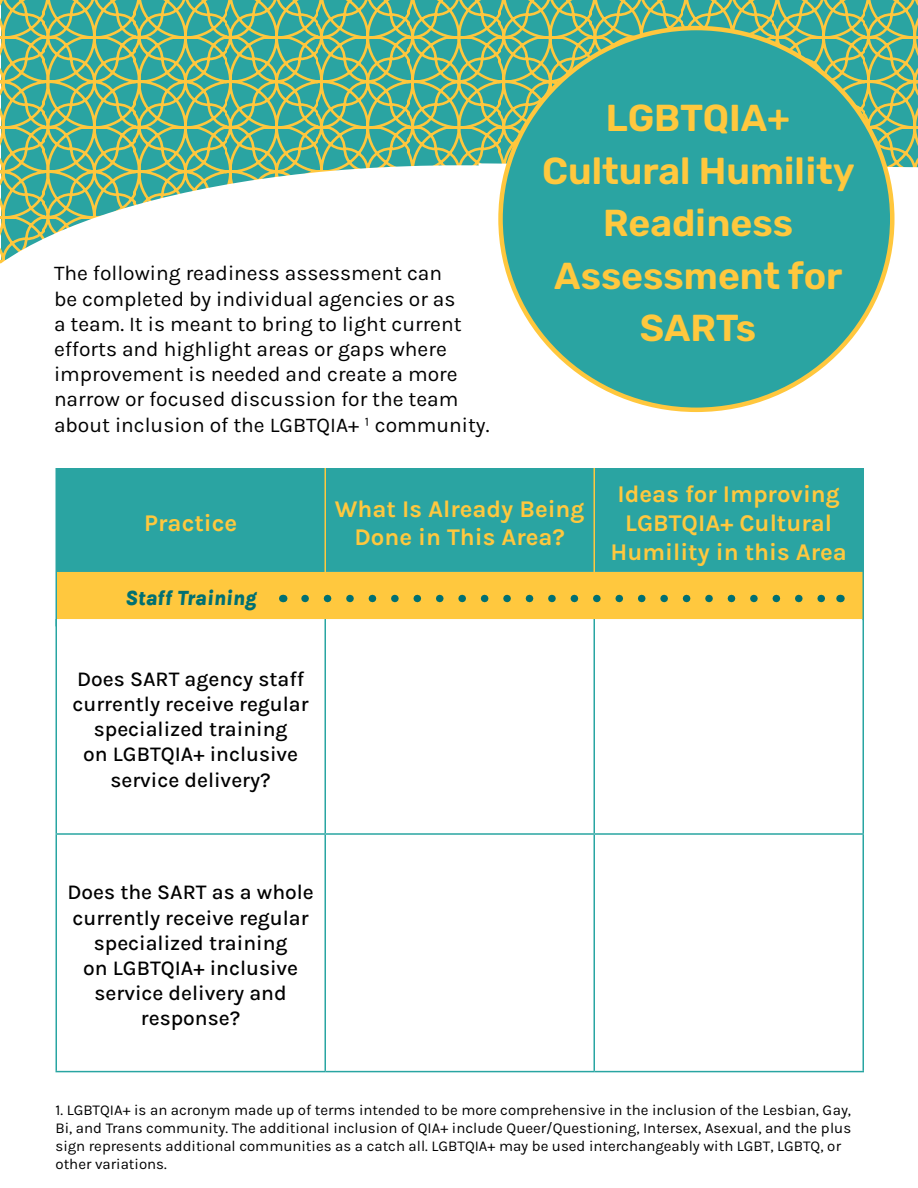
<style>
.page{position:relative;width:918px;height:1188px;background:#fff}
.page>*{position:absolute;margin:0;border:0;box-sizing:border-box;transform-origin:0 0}
.t1{font:600 37.5px/52.5px "Rubik";color:#ffc83e;text-align:center}
.t2{font:700 24px/28.8px "Karla";color:#ffc83e;text-align:center}
.t3{font:21px/25.2px "Karla";color:#000}
.t4{font:500 21px/25.2px "Karla";color:#000;text-align:center}
.t5{font:italic 800 21px "Karla";color:#007072}
.t6{font:15px/18px "Karla";color:#000}
</style>
<div class="page">
<svg style="left:0;top:0;width:918px;height:165px"></svg>
<svg style="left:0;top:165px;width:476px;height:348px"></svg>
<svg style="left:476px;top:163px;width:442px;height:250px"></svg>
<div style="left:501px;top:28px;width:391px;height:382px;background:#2aa4a2;border-radius:50%"></div>
<div style="left:56px;top:468px;width:269px;height:104px;background:#2aa4a2"></div>
<div style="left:326px;top:468px;width:536px;height:104px;background:#2aa4a2"></div>
<hr style="left:56px;top:619px;width:1px;height:214px;background:#28a5a2">
<hr style="left:324px;top:619px;width:2px;height:214px;background:#28a5a2">
<hr style="left:594px;top:619px;width:1px;height:214px;background:#28a5a2">
<hr style="left:862px;top:619px;width:2px;height:214px;background:#28a5a2">
<hr style="left:56px;top:833px;width:269px;height:2px;background:#28a5a2">
<hr style="left:56px;top:835px;width:1px;height:236px;background:#28a5a2">
<hr style="left:325px;top:833px;width:269px;height:2px;background:#28a5a2">
<hr style="left:324px;top:835px;width:2px;height:236px;background:#28a5a2">
<hr style="left:594px;top:833px;width:270px;height:2px;background:#28a5a2">
<hr style="left:594px;top:835px;width:1px;height:236px;background:#28a5a2">
<hr style="left:862px;top:835px;width:2px;height:236px;background:#28a5a2">
<hr style="left:56px;top:1071px;width:269px;height:1px;background:#28a5a2">
<hr style="left:325px;top:1071px;width:269px;height:1px;background:#28a5a2">
<hr style="left:594px;top:1071px;width:270px;height:1px;background:#28a5a2">
<hr style="left:324px;top:468px;width:2px;height:104px;background:#ffc83e">
<hr style="left:594px;top:468px;width:1px;height:104px;background:#ffc83e">
<div style="left:57px;top:572px;width:805px;height:47px;background:#ffc83e"></div>
<hr style="left:56px;top:468px;width:1px;height:158px;background:#2aa4a2">
<hr style="left:862px;top:468px;width:2px;height:152px;background:#2aa4a2">
<p class="t3" style="left:54px;top:260px;width:437px">The following readiness assessment can<br>be completed by individual agencies or as<br>a team. It is meant to bring to light current efforts and highlight areas or gaps where improvement is needed and create a more narrow or focused discussion for the team about inclusion of the LGBTQIA+ 1 community.</p>
<h1 class="t1" style="left:542px;top:93px;width:314px">LGBTQIA+<br>Cultural Humility<br>Readiness<br>Assessment for<br>SARTs</h1>
<h2 class="t2" style="left:144px;top:508px;width:94px">Practice</h2>
<h3 class="t5" style="left:125px;top:585px;width:133px">Staff Training</h3>
<h3 class="t4" style="left:73px;top:665px;width:238px">Does SART agency staff currently receive regular specialized training<br>on LGBTQIA+ inclusive service delivery?</h3>
<h2 class="t2" style="left:335px;top:493px;width:251px">What Is Already Being<br>Done in This Area?</h2>
<h2 class="t2" style="left:610px;top:479px;width:238px">Ideas for Improving<br>LGBTQIA+ Cultural<br>Humility in this Area</h2>
<h3 class="t4" style="left:68px;top:879px;width:248px">Does the SART as a whole currently receive regular specialized training<br>on LGBTQIA+ inclusive service delivery and response?</h3>
<p class="t6" style="left:56px;top:1101px;width:797px">1. LGBTQIA+ is an acronym made up of terms intended to be more comprehensive in the inclusion of the Lesbian, Gay, Bi, and Trans community. The additional inclusion of QIA+ include Queer/Questioning, Intersex, Asexual, and the plus sign represents additional communities as a catch all. LGBTQIA+ may be used interchangeably with LGBT, LGBTQ, or other variations.</p>
</div>
